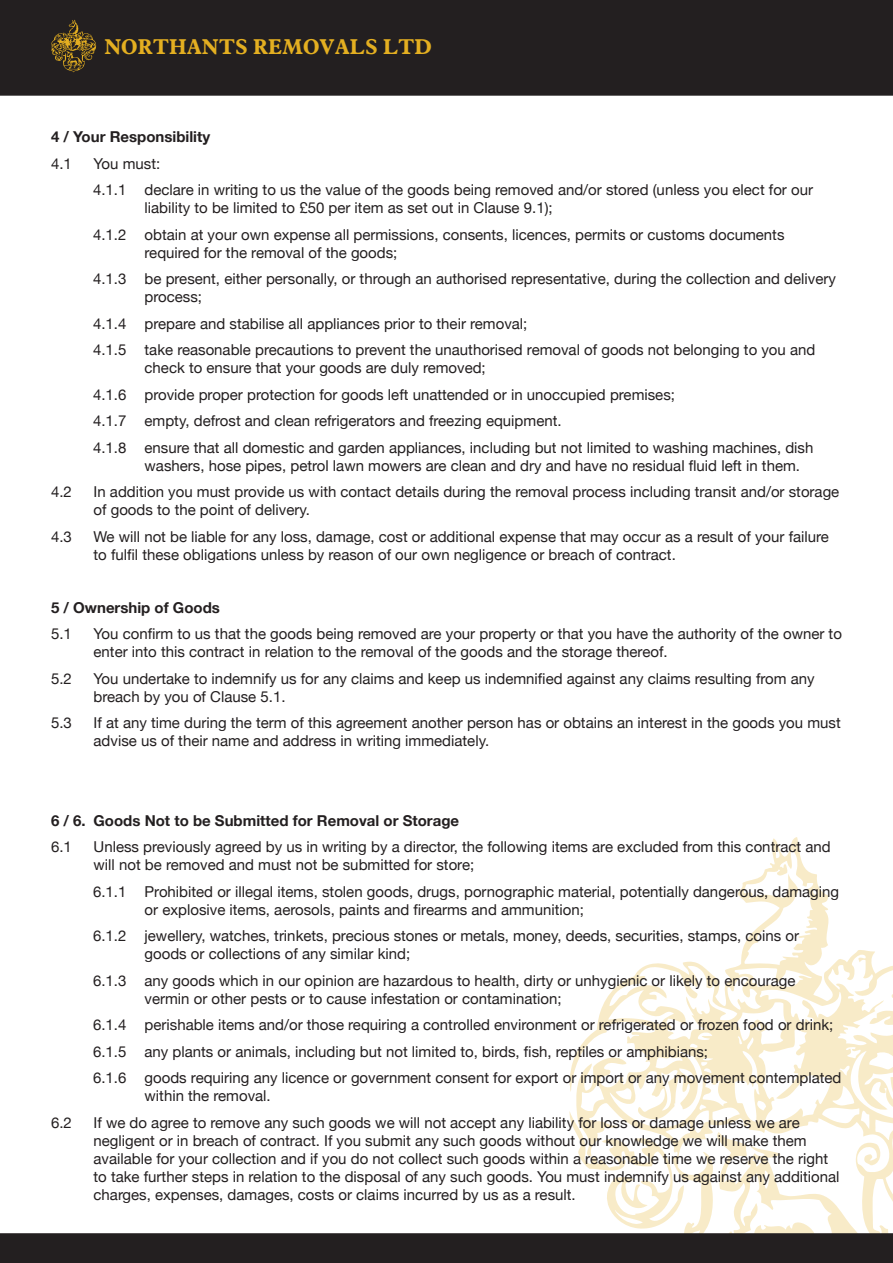
<style>
.page{position:relative;width:893px;height:1263px;background:#fff}
.page>*{position:absolute;margin:0;border:0;box-sizing:border-box;transform-origin:0 0}
.t1{font:700 21px "Aldine 721 BT";color:#e4af21}
.t2{font:15px/18px "Helvetica Neue";color:#231f20}
.t3{font:700 15px "Helvetica Neue";color:#231f20}
</style>
<div class="page">
<svg style="left:569px;top:837px;width:324px;height:274px"></svg>
<div style="left:0;top:0;width:893px;height:96px;background:#231f20"></div>
<svg style="left:51px;top:20px;width:45px;height:52px"></svg>
<svg style="left:0;top:1111px;width:893px;height:152px"></svg>
<h1 class="t1" style="left:104px;top:34px;width:329px">NORTHANTS REMOVALS LTD</h1>
<p class="t3" style="left:51px;top:125px;width:161px">4 / Your Responsibility</p>
<p class="t2" style="left:51px;top:155px;width:22px">4.1</p>
<p class="t2" style="left:94px;top:155px;width:68px">You must:</p>
<p class="t2" style="left:145px;top:182px;width:670px;text-indent:-52px">4.1.1 declare in writing to us the value of the goods being removed and/or stored (unless you elect for our liability to be limited to £50 per item as set out in Clause 9.1);</p>
<p class="t2" style="left:145px;top:226px;width:641px;text-indent:-52px">4.1.2 obtain at your own expense all permissions, consents, licences, permits or customs documents required for the removal of the goods;</p>
<p class="t2" style="left:145px;top:271px;width:693px;text-indent:-52px">4.1.3 be present, either personally, or through an authorised representative, during the collection and delivery process;</p>
<p class="t2" style="left:93px;top:315px;width:436px">4.1.4 prepare and stabilise all appliances prior to their removal;</p>
<p class="t2" style="left:145px;top:342px;width:672px;text-indent:-52px">4.1.5 take reasonable precautions to prevent the unauthorised removal of goods not belonging to you and check to ensure that your goods are duly removed;</p>
<p class="t2" style="left:93px;top:386px;width:583px">4.1.6 provide proper protection for goods left unattended or in unoccupied premises;</p>
<p class="t2" style="left:93px;top:413px;width:470px">4.1.7 empty, defrost and clean refrigerators and freezing equipment.</p>
<p class="t2" style="left:145px;top:439px;width:670px;text-indent:-52px">4.1.8 ensure that all domestic and garden appliances, including but not limited to washing machines, dish washers, hose pipes, petrol lawn mowers are clean and dry and have no residual fluid left in them.</p>
<p class="t2" style="left:51px;top:484px;width:22px">4.2</p>
<p class="t2" style="left:94px;top:484px;width:747px">In addition you must provide us with contact details during the removal process including transit and/or storage of goods to the point of delivery.</p>
<p class="t2" style="left:51px;top:528px;width:22px">4.3</p>
<p class="t2" style="left:94px;top:528px;width:737px">We will not be liable for any loss, damage, cost or additional expense that may occur as a result of your failure to fulfil these obligations unless by reason of our own negligence or breach of contract.</p>
<p class="t3" style="left:51px;top:596px;width:170px">5 / Ownership of Goods</p>
<p class="t2" style="left:51px;top:626px;width:22px">5.1</p>
<p class="t2" style="left:94px;top:626px;width:750px">You confirm to us that the goods being removed are your property or that you have the authority of the owner to enter into this contract in relation to the removal of the goods and the storage thereof.</p>
<p class="t2" style="left:51px;top:670px;width:22px">5.2</p>
<p class="t2" style="left:94px;top:670px;width:723px">You undertake to indemnify us for any claims and keep us indemnified against any claims resulting from any breach by you of Clause 5.1.</p>
<p class="t2" style="left:51px;top:715px;width:22px">5.3</p>
<p class="t2" style="left:94px;top:715px;width:749px">If at any time during the term of this agreement another person has or obtains an interest in the goods you must advise us of their name and address in writing immediately.</p>
<p class="t3" style="left:51px;top:809px;width:410px">6 / 6. Goods Not to be Submitted for Removal or Storage</p>
<p class="t2" style="left:51px;top:839px;width:22px">6.1</p>
<p class="t2" style="left:94px;top:839px;width:739px">Unless previously agreed by us in writing by a director, the following items are excluded from this contract and will not be removed and must not be submitted for store;</p>
<p class="t2" style="left:145px;top:883px;width:696px;text-indent:-52px">6.1.1 Prohibited or illegal items, stolen goods, drugs, pornographic material, potentially dangerous, damaging or explosive items, aerosols, paints and firearms and ammunition;</p>
<p class="t2" style="left:145px;top:928px;width:656px;text-indent:-52px">6.1.2 jewellery, watches, trinkets, precious stones or metals, money, deeds, securities, stamps, coins or goods or collections of any similar kind;</p>
<p class="t2" style="left:145px;top:972px;width:652px;text-indent:-52px">6.1.3 any goods which in our opinion are hazardous to health, dirty or unhygienic or likely to encourage vermin or other pests or to cause infestation or contamination;</p>
<p class="t2" style="left:93px;top:1017px;width:742px">6.1.4 perishable items and/or those requiring a controlled environment or refrigerated or frozen food or drink;</p>
<p class="t2" style="left:93px;top:1043px;width:617px">6.1.5 any plants or animals, including but not limited to, birds, fish, reptiles or amphibians;</p>
<p class="t2" style="left:145px;top:1070px;width:698px;text-indent:-52px">6.1.6 goods requiring any licence or government consent for export or import or any movement contemplated within the removal.</p>
<p class="t2" style="left:51px;top:1114px;width:22px">6.2</p>
<p class="t2" style="left:94px;top:1114px;width:748px">If we do agree to remove any such goods we will not accept any liability for loss or damage unless we are negligent or in breach of contract. If you submit any such goods without our knowledge we will make them available for your collection and if you do not collect such goods within a reasonable time we reserve the right to take further steps in relation to the disposal of any such goods. You must indemnify us against any additional charges, expenses, damages, costs or claims incurred by us as a result.</p>
</div>
